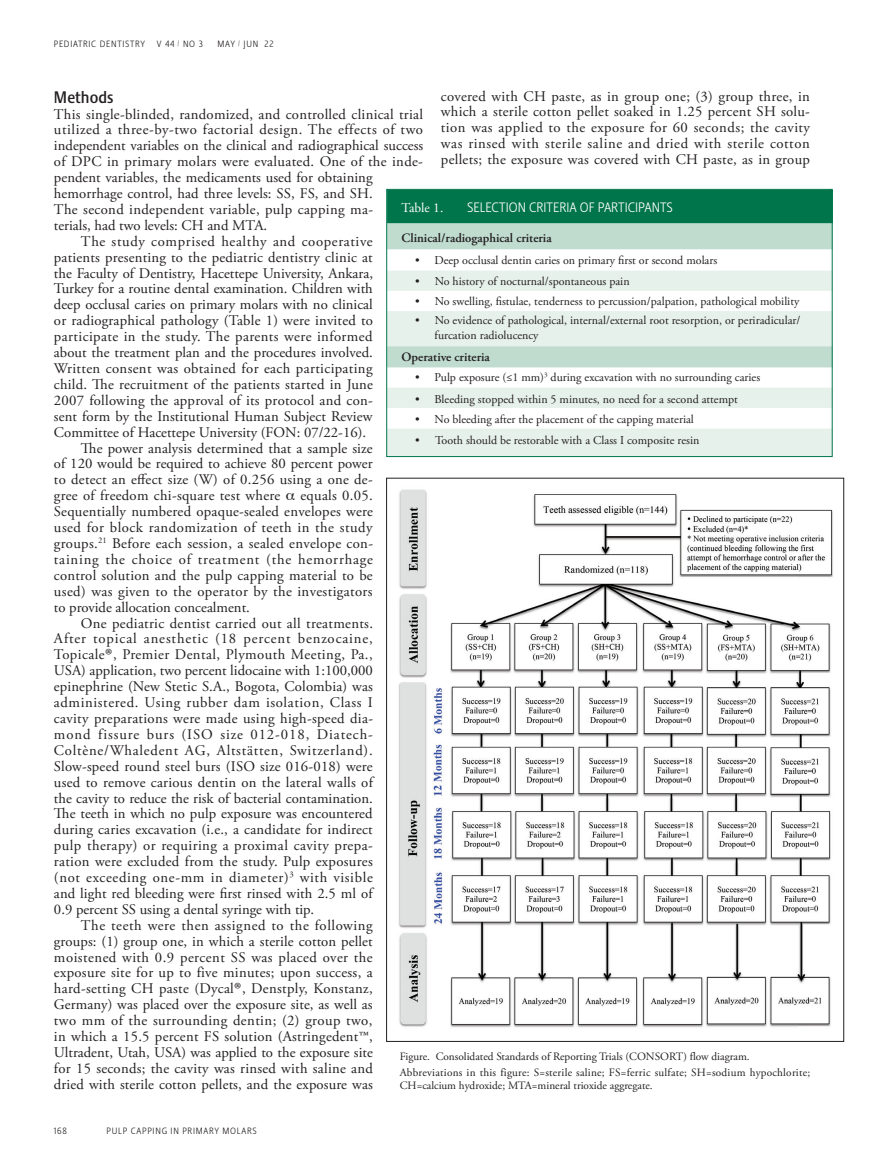
<style>
.page{position:relative;width:891px;height:1175px;background:#fff}
.page>*{position:absolute;margin:0;border:0;box-sizing:border-box;transform-origin:0 0}
.sub_head{font:500 16.5px "Stalemate LF";color:#231f20}
.Body_Text_Indented{font:14.7px/15.9px "Adobe Garamond Pro";letter-spacing:.01em;color:#231f20;text-align:justify}
.Body_Text_FIRST{font:14.7px/15.9px "Adobe Garamond Pro";letter-spacing:.015em;color:#231f20}
.Body_Text_FIRST-2{font:300 13.5px "Stalemate LF";color:#fff}
.Body_Text_FIRST-3{font:13.5px "Adobe Garamond Pro";color:#fff}
.Normal_Manuscript_1{font:600 12.75px "Adobe Garamond Pro";color:#231f20}
.Body_Text_FIRST-4{font:12px/14.4px "Adobe Garamond Pro";color:#231f20}
.t1{font:11.25px/12.9px "Adobe Garamond Pro";letter-spacing:.02em;color:#231f20}
.t2{font:11.25px "Adobe Garamond Pro";color:#231f20}
.t3{font:300 9px "Stalemate LF";letter-spacing:.08em;color:#231f20}
.s1{font-size:22.5px}
.s2{font-size:18.3px}
</style>
<div class="page">
<div style="left:388px;top:191px;width:443px;height:32px;background:#00754b"></div>
<svg style="left:388px;top:223px;width:443px;height:27px;background:#bfdccf"></svg>
<svg style="left:388px;top:270px;width:443px;height:185px;fill:#e7f1ec"></svg>
<div style="left:386px;top:189px;width:447px;height:268px;border:1px solid #00754b"></div>
<img style="left:398px;top:489px;width:435px;height:539px">
<p class="t3" style="left:54px;top:38px;width:93px">PEDIATRIC DENTISTRY</p>
<p class="t3" style="left:157px;top:38px;width:47px">V 44 <sup>/</sup> NO 3</p>
<p class="t3" style="left:218px;top:38px;width:58px">MAY <sup>/</sup> JUN 22</p>
<p class="Body_Text_Indented" style="left:441px;top:88px;width:371px">covered with CH paste, as in group one; (3) group three, in which a sterile cotton pellet soaked in 1.25 percent SH solu&shy;tion was applied to the exposure for 60 seconds; the cavity was rinsed with sterile saline and dried with sterile cotton pellets; the exposure was covered with CH paste, as in group</p>
<p class="Body_Text_FIRST-3" style="left:402px;top:199px;width:43px">Table 1.</p>
<p class="Body_Text_FIRST-2" style="left:467px;top:199px;width:207px">SELECTION CRITERIA OF PARTICIPANTS</p>
<p class="Normal_Manuscript_1" style="left:402px;top:231px;width:152px">Clinical/radiogaphical criteria</p>
<p class="Body_Text_FIRST-4" style="left:415px;top:254px;width:304px">• Deep occlusal dentin caries on primary first or second molars</p>
<p class="Body_Text_FIRST-4" style="left:415px;top:274px;width:216px">• No history of nocturnal/spontaneous pain</p>
<p class="Body_Text_FIRST-4" style="left:415px;top:295px;width:386px">• No swelling, fistulae, tenderness to percussion/palpation, pathological mobility</p>
<p class="Body_Text_FIRST-4" style="left:435px;top:314px;width:367px;text-indent:-20px">• No evidence of pathological, internal/external root resorption, or periradicular/ furcation radiolucency</p>
<p class="Normal_Manuscript_1" style="left:402px;top:350px;width:90px">Operative criteria</p>
<p class="Body_Text_FIRST-4" style="left:415px;top:370px;width:347px">• Pulp exposure (≤1 mm)<sup>3</sup> during excavation with no surrounding caries</p>
<p class="Body_Text_FIRST-4" style="left:415px;top:392px;width:324px">• Bleeding stopped within 5 minutes, no need for a second attempt</p>
<p class="Body_Text_FIRST-4" style="left:415px;top:413px;width:280px">• No bleeding after the placement of the capping material</p>
<p class="Body_Text_FIRST-4" style="left:415px;top:433px;width:286px">• Tooth should be restorable with a Class I composite resin</p>
<p class="sub_head" style="left:54px;top:87px;width:61px">Methods</p>
<p class="Body_Text_FIRST" style="left:54px;top:106px;width:371px">This single-blinded, randomized, and controlled clinical trial utilized a three-by-two factorial design. The effects of two independent variables on the clinical and radiographical success of DPC in primary molars were evaluated. One of the inde&shy;pendent variables, the medicaments used for obtaining hemorrhage control, had three levels: SS, FS, and SH.<br>The second independent variable, pulp capping ma-<br>terials, had two levels: CH and MTA.</p>
<p class="Body_Text_Indented" style="left:54px;top:234px;width:321px;text-indent:27px">The study comprised healthy and cooperative patients presenting to the pediatric dentistry clinic at the Faculty of Dentistry, Hacettepe University, Ankara, Turkey for a routine dental examination. Children with deep occlusal caries on primary molars with no clinical or radiographical pathology (Table 1) were invited to participate in the study. The parents were informed about the treatment plan and the procedures involved.<br>Written consent was obtained for each participating child. The recruitment of the patients started in June 2007 following the approval of its protocol and con&shy;sent form by the Institutional Human Subject Review Committee of Hacettepe University (FON: 07/22-16).</p>
<p class="Body_Text_Indented" style="left:54px;top:440px;width:320px;text-indent:27px">The power analysis determined that a sample size of 120 would be required to achieve 80 percent power to detect an effect size (W) of 0.256 using a one de&shy;gree of freedom chi-square test where</p>
<p class="Body_Text_Indented" style="left:54px;top:488px;width:321px;text-indent:247px">equals 0.05.<br>Sequentially numbered opaque-sealed envelopes were used for block randomization of teeth in the study groups.<sup>21</sup> Before each session, a sealed envelope con&shy;taining the choice of treatment (the hemorrhage control solution and the pulp capping material to be used) was given to the operator by the investigators to provide allocation concealment.</p>
<p class="Body_Text_Indented" style="left:54px;top:615px;width:321px;text-indent:27px">One pediatric dentist carried out all treatments.<br>After topical anesthetic (18 percent benzocaine, Topicale<span class="s1">®</span>, Premier Dental, Plymouth Meeting, Pa., USA) application, two percent lidocaine with 1:100,000 epinephrine (New Stetic S.A., Bogota, Colombia) was administered. Using rubber dam isolation, Class I cavity preparations were made using high-speed dia&shy;mond fissure burs (ISO size 012-018, Diatech-Coltène/Whaledent AG, Altstätten, Switzerland).<br>Slow-speed round steel burs (ISO size 016-018) were used to remove carious dentin on the lateral walls of the cavity to reduce the risk of bacterial contamination.<br>The teeth in which no pulp exposure was encountered during caries excavation (i.e., a candidate for indirect pulp therapy) or requiring a proximal cavity prepa&shy;ration were excluded from the study. Pulp exposures (not exceeding one-mm in diameter)<sup>3</sup> with visible and light red bleeding were first rinsed with 2.5 ml of 0.9 percent SS using a dental syringe with tip.</p>
<p class="Body_Text_Indented" style="left:54px;top:917px;width:320px;text-indent:27px">The teeth were then assigned to the following groups: (1) group one, in which a sterile cotton pellet moistened with 0.9 percent SS was placed over the exposure site for up to five minutes; upon success, a hard-setting CH paste (Dycal<span class="s1">®</span>, Denstply, Konstanz, Germany) was placed over the exposure site, as well as two mm of the surrounding dentin; (2) group two, in which a 15.5 percent FS solution (Astringedent<span class="s2">™</span>, Ultradent, Utah, USA) was applied to the exposure site for 15 seconds; the cavity was rinsed with saline and dried with sterile cotton pellets, and the exposure was</p>
<p class="t2" style="left:400px;top:1049px;width:351px">Figure. Consolidated Standards of Reporting Trials (CONSORT) flow diagram.</p>
<p class="t1" style="left:400px;top:1066px;width:412px">Abbreviations in this figure: S=sterile saline; FS=ferric sulfate; SH=sodium hypochlorite;<br>CH=calcium hydroxide; MTA=mineral trioxide aggregate.</p>
<p class="t3" style="left:54px;top:1125px;width:15px">168</p>
<p class="t3" style="left:107px;top:1125px;width:152px">PULP CAPPING IN PRIMARY MOLARS</p>
</div>
